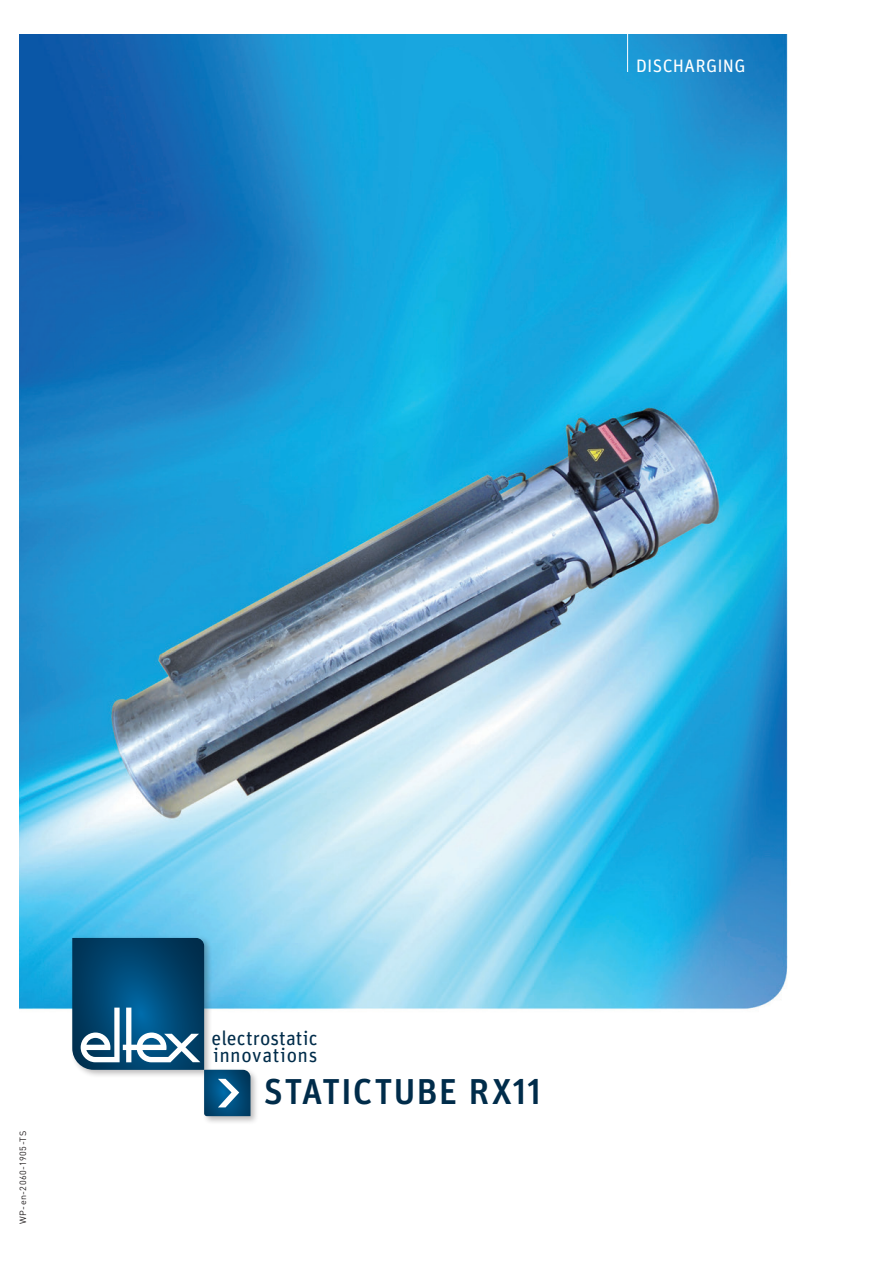
<style>
.page{position:relative;width:893px;height:1263px;background:#fff}
.page>*{position:absolute;margin:0;border:0;box-sizing:border-box;transform-origin:0 0}
.t1{font:500 36px "Unit OT";letter-spacing:.025em;color:#002c4a}
.t2{font:19.95px/17.4px "Unit OT";letter-spacing:.02em;color:#002c4a}
.t3{font:18px "Unit OT";letter-spacing:.015em;color:#fff}
.t4{font:9px "DIN Pro";letter-spacing:.06em;color:#231f20}
</style>
<div class="page">
<img style="left:19px;top:34px;width:769px;height:976px">
<div style="left:70px;top:935px;width:189px;height:190px;background:#231f20;opacity:.3"></div>
<svg style="left:72px;top:938px;width:178px;height:178px"></svg>
<hr style="left:627px;top:0;width:1px;height:72px;background:#fff">
<p class="t3" style="left:636px;top:54px;width:111px">DISCHARGING</p>
<p class="t4" style="left:17px;top:1224px;width:95px;rotate:-90deg">WP-en-2060-1905-TS</p>
<p class="t2" style="left:212px;top:1029px;width:108px">electrostatic innovations</p>
<h1 class="t1" style="left:264px;top:1069px;width:279px">STATICTUBE RX11</h1>
</div>
